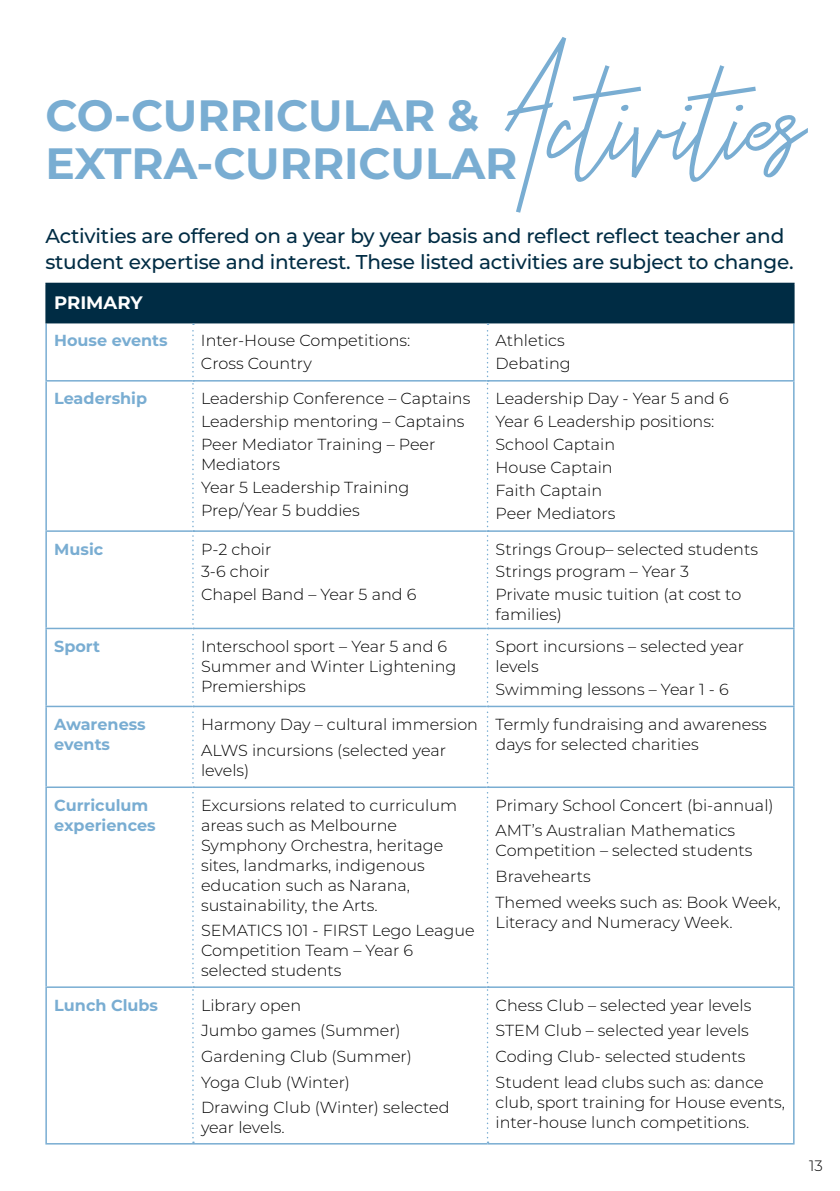
<style>
.page{position:relative;width:840px;height:1191px;background:#fff}
.page>*{position:absolute;margin:0;border:0;box-sizing:border-box;transform-origin:0 0}
.t1{font:200px "Otella";color:#79add2}
.t2{font:700 43.8px/47.4px "Montserrat";color:#79add2}
.t3{font:500 20px/26px "Montserrat";letter-spacing:-.01em;color:#002c44}
.t4{font:700 18px "Montserrat";color:#fff}
.t5{font:300 16px/22.8px "Montserrat";color:#000}
.t6{font:700 16px/20px "Montserrat";color:#79add2}
.t7{font:300 15px "Montserrat";color:#000}
</style>
<div class="page">
<div style="left:46px;top:283px;width:747px;height:40px;background:#002c44"></div>
<hr style="left:45px;top:323px;width:2px;height:57px;background:#79add2">
<hr style="left:792px;top:323px;width:2px;height:57px;background:#79add2">
<hr style="left:45px;top:380px;width:147px;height:1px;background:#79add2">
<hr style="left:45px;top:381px;width:2px;height:149px;background:#79add2">
<hr style="left:194px;top:380px;width:292px;height:1px;background:#79add2">
<hr style="left:488px;top:380px;width:306px;height:1px;background:#79add2">
<hr style="left:792px;top:381px;width:2px;height:149px;background:#79add2">
<hr style="left:45px;top:530px;width:147px;height:2px;background:#79add2">
<hr style="left:45px;top:532px;width:2px;height:95px;background:#79add2">
<hr style="left:194px;top:530px;width:292px;height:2px;background:#79add2">
<hr style="left:488px;top:530px;width:306px;height:2px;background:#79add2">
<hr style="left:792px;top:532px;width:2px;height:95px;background:#79add2">
<hr style="left:45px;top:627px;width:147px;height:2px;background:#79add2">
<hr style="left:45px;top:629px;width:2px;height:76px;background:#79add2">
<hr style="left:194px;top:627px;width:292px;height:2px;background:#79add2">
<hr style="left:488px;top:627px;width:306px;height:2px;background:#79add2">
<hr style="left:792px;top:629px;width:2px;height:76px;background:#79add2">
<hr style="left:45px;top:705px;width:147px;height:2px;background:#79add2">
<hr style="left:45px;top:707px;width:2px;height:79px;background:#79add2">
<hr style="left:194px;top:705px;width:292px;height:2px;background:#79add2">
<hr style="left:488px;top:705px;width:306px;height:2px;background:#79add2">
<hr style="left:792px;top:707px;width:2px;height:79px;background:#79add2">
<hr style="left:45px;top:786px;width:147px;height:2px;background:#79add2">
<hr style="left:45px;top:788px;width:2px;height:198px;background:#79add2">
<hr style="left:194px;top:786px;width:292px;height:2px;background:#79add2">
<hr style="left:488px;top:786px;width:306px;height:2px;background:#79add2">
<hr style="left:792px;top:788px;width:2px;height:198px;background:#79add2">
<hr style="left:45px;top:986px;width:147px;height:2px;background:#79add2">
<hr style="left:45px;top:988px;width:2px;height:155px;background:#79add2">
<hr style="left:194px;top:986px;width:292px;height:2px;background:#79add2">
<hr style="left:488px;top:986px;width:306px;height:2px;background:#79add2">
<hr style="left:792px;top:988px;width:2px;height:155px;background:#79add2">
<hr style="left:45px;top:1143px;width:148px;height:1px;background:#79add2">
<hr style="left:193px;top:1143px;width:294px;height:1px;background:#79add2">
<hr style="left:487px;top:1143px;width:307px;height:1px;background:#79add2">
<hr style="left:45px;top:283px;width:148px;height:1px;background:#002c44">
<hr style="left:45px;top:284px;width:2px;height:38px;background:#002c44">
<hr style="left:487px;top:283px;width:307px;height:1px;background:#002c44">
<hr style="left:792px;top:284px;width:2px;height:38px;background:#002c44">
<hr style="left:45px;top:322px;width:148px;height:1px;background:#002c44">
<hr style="left:487px;top:322px;width:307px;height:1px;background:#002c44">
<svg style="left:192px;top:323px;width:2px;height:820px"></svg>
<svg style="left:486px;top:323px;width:2px;height:820px"></svg>
<h1 class="t1" style="left:504px;top:20px;width:304px">Activities</h1>
<h2 class="t2" style="left:45px;top:90px;width:473px">CO-CURRICULAR &amp;<br>EXTRA-CURRICULAR</h2>
<p class="t3" style="left:45px;top:222px;width:749px">Activities are offered on a year by year basis and reflect reflect teacher and student expertise and interest. These listed activities are subject to change.</p>
<p class="t4" style="left:54px;top:289px;width:90px">PRIMARY</p>
<p class="t6" style="left:54px;top:330px;width:115px">House events</p>
<p class="t5" style="left:201px;top:328px;width:211px">Inter-House Competitions:<br>Cross Country</p>
<p class="t5" style="left:495px;top:328px;width:77px">Athletics<br>Debating</p>
<p class="t6" style="left:54px;top:388px;width:94px">Leadership</p>
<p class="t5" style="left:201px;top:387px;width:271px">Leadership Conference – Captains<br>Leadership mentoring – Captains<br>Peer Mediator Training – Peer</p>
<p class="t5" style="left:201px;top:452px;width:210px">Mediators<br>Year 5 Leadership Training<br>Prep/Year 5 buddies</p>
<p class="t5" style="left:495px;top:387px;width:234px">Leadership Day - Year 5 and 6<br>Year 6 Leadership positions:<br>School Captain<br>House Captain<br>Faith Captain<br>Peer Mediators</p>
<p class="t6" style="left:54px;top:538px;width:51px">Music</p>
<p class="t5" style="left:201px;top:537px;width:217px">P-2 choir<br>3-6 choir<br>Chapel Band – Year 5 and 6</p>
<p class="t5" style="left:495px;top:537px;width:264px">Strings Group– selected students<br>Strings program – Year 3<br>Private music tuition (at cost to</p>
<p class="t5" style="left:495px;top:602px;width:68px">families)</p>
<p class="t6" style="left:54px;top:635px;width:47px">Sport</p>
<p class="t5" style="left:201px;top:635px;width:257px;line-height:20px">Interschool sport – Year 5 and 6<br>Summer and Winter Lightening<br>Premierships</p>
<p class="t5" style="left:495px;top:635px;width:250px;line-height:20px">Sport incursions – selected year levels</p>
<p class="t5" style="left:495px;top:677px;width:234px">Swimming lessons – Year 1 - 6</p>
<p class="t6" style="left:54px;top:713px;width:93px">Awareness events</p>
<p class="t5" style="left:201px;top:711px;width:278px;line-height:25.6px">Harmony Day – cultural immersion<br>ALWS incursions (selected year</p>
<p class="t5" style="left:201px;top:758px;width:50px">levels)</p>
<p class="t6" style="left:54px;top:794px;width:103px">Curriculum experiences</p>
<p class="t5" style="left:201px;top:794px;width:257px;line-height:20px">Excursions related to curriculum areas such as Melbourne<br>Symphony Orchestra, heritage sites, landmarks, indigenous education such as Narana, sustainability, the Arts.</p>
<p class="t5" style="left:201px;top:920px;width:275px;line-height:20px">SEMATICS 101 - FIRST Lego League<br>Competition Team – Year 6 selected students</p>
<p class="t6" style="left:54px;top:994px;width:105px">Lunch Clubs</p>
<p class="t5" style="left:201px;top:991px;width:250px;line-height:25.6px">Library open<br>Jumbo games (Summer)<br>Gardening Club (Summer)<br>Yoga Club (Winter)<br>Drawing Club (Winter) selected</p>
<p class="t5" style="left:201px;top:1115px;width:85px">year levels.</p>
<p class="t5" style="left:495px;top:713px;width:272px;line-height:20px">Termly fundraising and awareness days for selected charities</p>
<p class="t5" style="left:495px;top:791px;width:279px;line-height:25.6px">Primary School Concert (bi-annual)<br>AMT’s Australian Mathematics</p>
<p class="t5" style="left:495px;top:837px;width:286px;line-height:25.6px">Competition – selected students<br>Bravehearts<br>Themed weeks such as: Book Week,</p>
<p class="t5" style="left:495px;top:910px;width:238px">Literacy and Numeracy Week.</p>
<p class="t5" style="left:495px;top:991px;width:269px;line-height:25.6px">Chess Club – selected year levels<br>STEM Club – selected year levels<br>Coding Club- selected students<br>Student lead clubs such as: dance</p>
<p class="t5" style="left:495px;top:1091px;width:291px;line-height:20px">club, sport training for House events, inter-house lunch competitions.</p>
<p class="t7" style="left:808px;top:1156px;width:15px">13</p>
</div>
